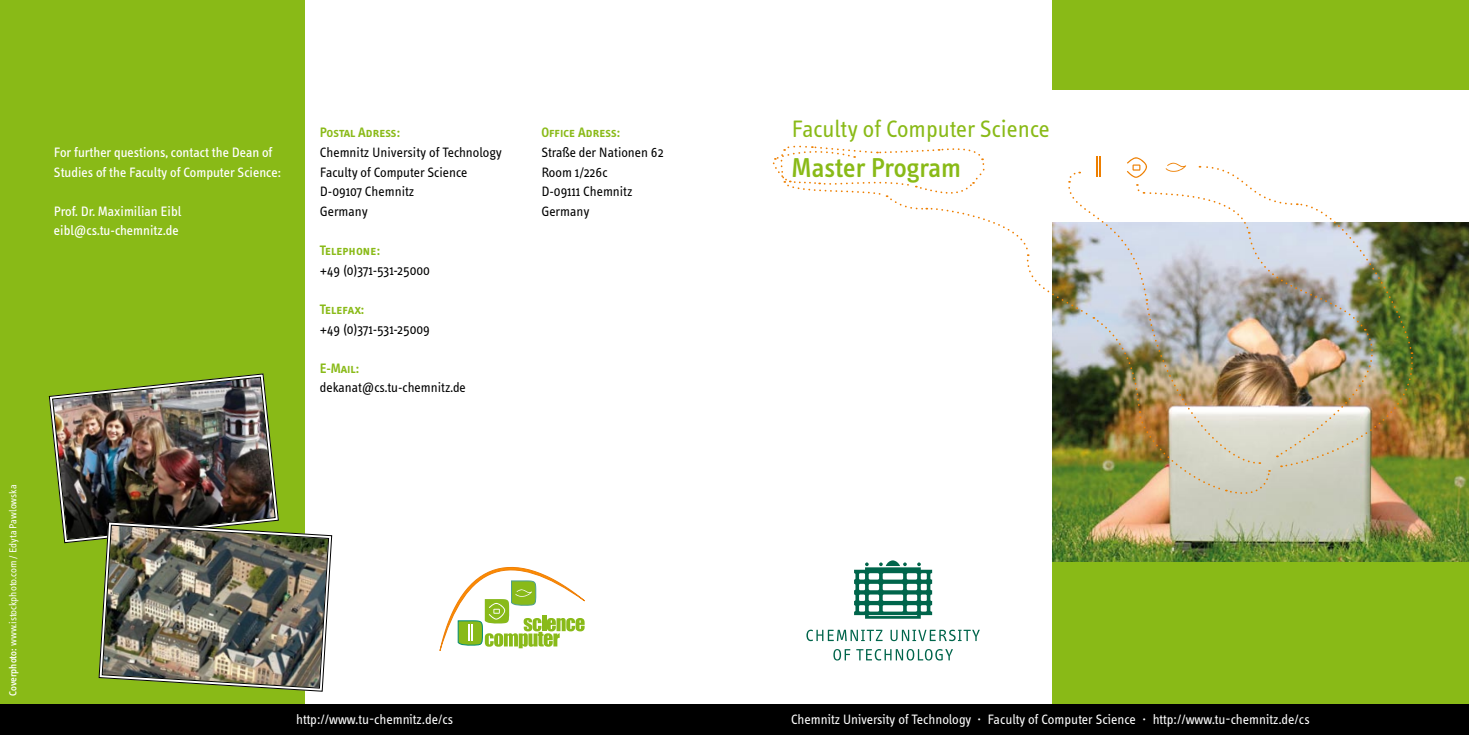
<style>
.page{position:relative;width:1469px;height:735px;background:#fff}
.page>*{position:absolute;margin:0;border:0;box-sizing:border-box;transform-origin:0 0}
.t1{font:500 28px "Info Text";color:#89ba17}
.t2{font:24.5px "Info Text";color:#89ba17}
.t3{font:14px/19.6px "Info Text";color:#000}
.t4{font:14px/19.6px "Info Text";color:#fff}
.t5{font:14px "Info Disp";color:#fff}
.t6{font:14px "Info Text Semi Bold Caps";letter-spacing:-.005em;color:#89ba17}
.t7{font:10.5px "Info Text";color:#fff}
.s1{font-weight:500}
</style>
<div class="page">
<div style="left:1052px;top:0;width:416px;height:704px;background:#89ba17"></div>
<img style="left:1052px;top:222px;width:416px;height:339px">
<div style="left:734px;top:91px;width:734px;height:131px;background:#fff"></div>
<div style="left:0;top:0;width:305px;height:704px;background:#89ba17"></div>
<svg style="left:854px;top:560px;width:78px;height:58px"></svg>
<svg style="left:833px;top:649px;width:17px;height:11px"></svg>
<svg style="left:856px;top:649px;width:97px;height:11px"></svg>
<svg style="left:806px;top:629px;width:76px;height:11px"></svg>
<svg style="left:890px;top:629px;width:89px;height:11px"></svg>
<img style="left:48px;top:373px;width:285px;height:319px">
<div style="left:0;top:704px;width:1468px;height:30px;background:#000"></div>
<img style="left:772px;top:145px;width:645px;height:353px">
<svg style="left:439px;top:566px;width:146px;height:85px"></svg>
<p class="t4" style="left:54px;top:143px;width:228px">For further questions, contact the Dean of<br>Studies of the Faculty of Computer Science:</p>
<p class="t4" style="left:54px;top:201px;width:129px">Prof. Dr. Maximilian Eibl eibl@cs.tu-chemnitz.de</p>
<p class="t6" style="left:320px;top:125px;width:82px">Postal Adress:</p>
<p class="t3" style="left:320px;top:143px;width:184px">Chemnitz University of Technology<br>Faculty of Computer Science<br>D-09107 Chemnitz<br>Germany</p>
<p class="t6" style="left:320px;top:242px;width:62px">Telephone:</p>
<p class="t3" style="left:320px;top:260px;width:112px">+49 (0)371-531-25000</p>
<p class="t6" style="left:320px;top:301px;width:46px">Telefax:</p>
<p class="t3" style="left:320px;top:319px;width:112px">+49 (0)371-531-25009</p>
<p class="t6" style="left:320px;top:360px;width:41px">E-Mail:</p>
<p class="t3" style="left:320px;top:378px;width:148px">dekanat@cs.tu-chemnitz.de</p>
<p class="t6" style="left:541px;top:125px;width:80px">Office Adress:</p>
<p class="t3" style="left:541px;top:143px;width:124px">Straße der Nationen 62<br>Room 1/226c<br>D-09111 Chemnitz<br>Germany</p>
<h2 class="t2" style="left:791px;top:116px;width:260px">Faculty of Computer Science</h2>
<h1 class="t1" style="left:791px;top:151px;width:171px">Master Program</h1>
<p class="t7" style="left:7px;top:695px;width:212px;rotate:-90deg"><span class="s1">Coverphoto:</span> www.istockphoto.com / Edyta Pawlowska</p>
<p class="t5" style="left:296px;top:710px;width:158px">http://www.tu-chemnitz.de/cs</p>
<p class="t5" style="left:791px;top:710px;width:520px">Chemnitz University of Technology · Faculty of Computer Science · http://www.tu-chemnitz.de/cs</p>
</div>
